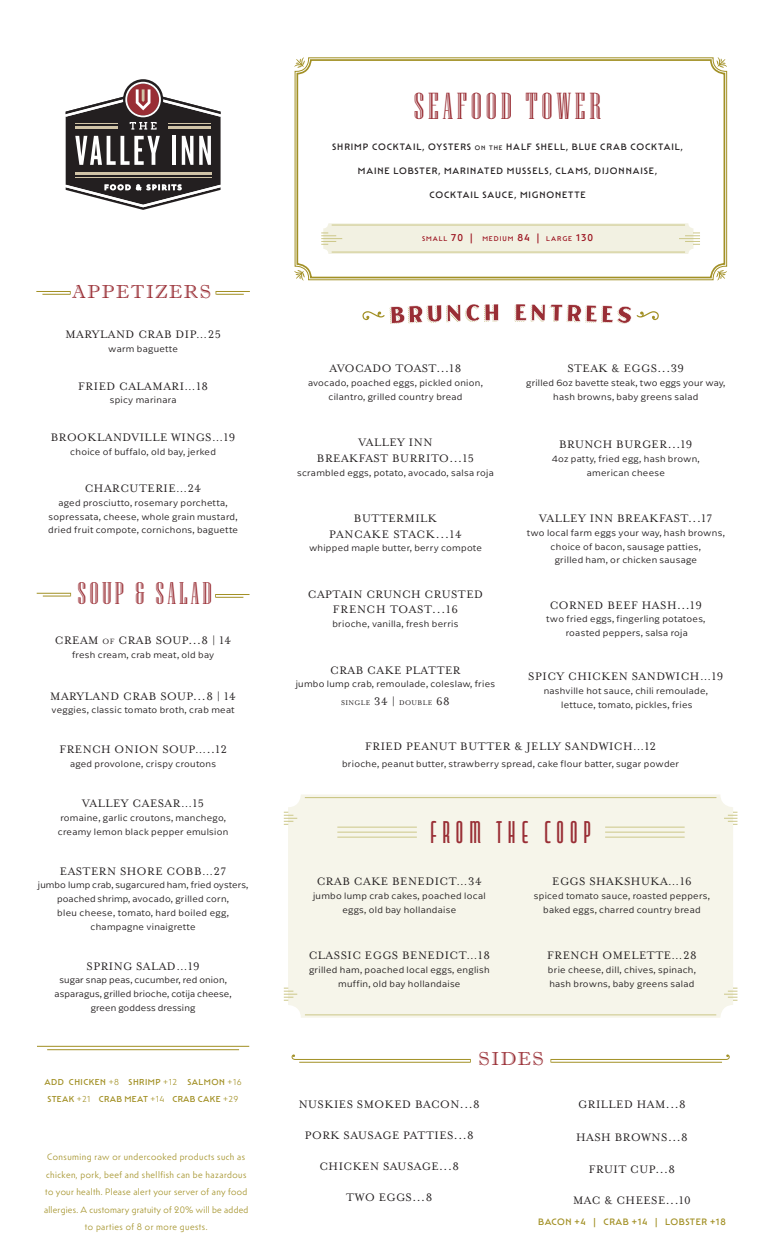
<style>
.page{position:relative;width:765px;height:1260px;background:#fff}
.page>*{position:absolute;margin:0;border:0;box-sizing:border-box;transform-origin:0 0}
.t1{font:37.5px "Niagara Engraved";letter-spacing:.1em;color:#992e35}
.t2{font:31.25px "Niagara Engraved";letter-spacing:.1em;color:#992e35}
.t3{font:27.38px "Capitol Medium Capitals";letter-spacing:.12em;color:#992e35;scale:1.05 1}
.t4{font:18.75px "Imprint MT Shadow";letter-spacing:.08em;color:#992e35}
.t5{font:12.5px "Mrs Eaves Small Caps OT";letter-spacing:.04em;color:#231f20}
.t6{font:12.5px "Mrs Eaves Small Caps OT";letter-spacing:.06em;color:#231f20}
.t7{font:300 9.38px/13.8px "Arpona Sans";letter-spacing:.03em;color:#231f20;text-align:center}
.t8{font:300 9.38px/17.5px "Mendl Sans Dawn";letter-spacing:.05em;color:#a29025;text-align:center}
.t9{font:500 9.38px "Mendl Sans Dusk";letter-spacing:.1em;color:#231f20}
.t10{font:300 9.38px/13.8px "Arpona Sans";letter-spacing:.01em;color:#231f20;text-align:center}
.t11{font:500 9.38px "Mendl Sans Dusk";letter-spacing:.06em;color:#a29025}
.t12{font:500 8.75px "Mendl Sans Dusk";letter-spacing:.055em;color:#a29025}
.t13{font:7.88px "Mrs Eaves Small Caps OT";letter-spacing:.055em;color:#231f20}
.t14{font:500 7px "Mendl Sans Dusk";letter-spacing:.145em;color:#9c1320}
.s1{font-size:8.75px}
.s2{font-weight:300}
.s3{font-size:6.5px}
.s4{font-size:10px}
.s5{font-size:12.5px}
</style>
<div class="page">
<svg style="left:295px;top:57px;width:432px;height:223px"></svg>
<div style="left:296px;top:59px;width:429px;height:219px;border:2px solid #a29025;border-radius:14px"></div>
<svg style="left:294px;top:57px;width:11px;height:11px"></svg>
<svg style="left:716px;top:57px;width:11px;height:11px"></svg>
<svg style="left:716px;top:270px;width:11px;height:11px"></svg>
<svg style="left:294px;top:270px;width:11px;height:11px"></svg>
<div style="left:323px;top:223px;width:370px;height:31px;background:#f2f1e2;border-radius:5px"></div>
<svg style="left:679px;top:233px;width:21px;height:12px"></svg>
<svg style="left:321px;top:233px;width:21px;height:12px"></svg>
<hr style="left:332px;top:225px;width:353px;height:1px;background:#ccc788">
<hr style="left:332px;top:252px;width:353px;height:1px;background:#ccc788">
<div style="left:288px;top:794px;width:445px;height:224px;background:#f6f5ea;border-radius:13px"></div>
<svg style="left:284px;top:812px;width:13px;height:13px"></svg>
<svg style="left:724px;top:988px;width:13px;height:13px"></svg>
<svg style="left:284px;top:988px;width:13px;height:13px"></svg>
<svg style="left:724px;top:812px;width:13px;height:13px"></svg>
<hr style="left:305px;top:797px;width:411px;height:1px;background:#ccc788">
<hr style="left:305px;top:1015px;width:411px;height:1px;background:#ccc788">
<hr style="left:337px;top:827px;width:80px;height:1px;background:#ccc788">
<hr style="left:337px;top:832px;width:80px;height:1px;background:#ccc788">
<hr style="left:337px;top:837px;width:80px;height:1px;background:#ccc788">
<hr style="left:605px;top:827px;width:80px;height:1px;background:#ccc788">
<hr style="left:605px;top:832px;width:80px;height:1px;background:#ccc788">
<hr style="left:605px;top:837px;width:80px;height:1px;background:#ccc788">
<svg style="left:292px;top:1054px;width:179px;height:9px"></svg>
<svg style="left:550px;top:1054px;width:180px;height:9px"></svg>
<svg style="left:36px;top:291px;width:35px;height:4px"></svg>
<svg style="left:216px;top:291px;width:34px;height:4px"></svg>
<svg style="left:391px;top:304px;width:268px;height:20px"></svg>
<svg style="left:362px;top:311px;width:23px;height:9px"></svg>
<svg style="left:123px;top:79px;width:40px;height:40px"></svg>
<svg style="left:66px;top:82px;width:155px;height:128px"></svg>
<svg style="left:37px;top:593px;width:34px;height:4px"></svg>
<svg style="left:215px;top:594px;width:35px;height:4px"></svg>
<hr style="left:47px;top:1049px;width:192px;height:1px;background:#a29025">
<hr style="left:37px;top:1046px;width:212px;height:1px;background:#a29025">
<p class="t4" style="left:72px;top:281px;width:140px">APPETIZERS</p>
<p class="t5" style="left:65px;top:328px;width:157px">MARYLAND CRAB DIP…25</p>
<p class="t7" style="left:108px;top:342px;width:71px">warm baguette</p>
<p class="t5" style="left:78px;top:379px;width:131px">FRIED CALAMARI…18</p>
<p class="t7" style="left:110px;top:393px;width:68px">spicy marinara</p>
<p class="t5" style="left:51px;top:430px;width:186px">BROOKLANDVILLE WINGS…19</p>
<p class="t7" style="left:70px;top:444px;width:147px">choice of buffalo, old bay, jerked</p>
<p class="t5" style="left:85px;top:482px;width:118px">CHARCUTERIE…24</p>
<p class="t7" style="left:48px;top:496px;width:191px">aged prosciutto, rosemary porchetta, sopressata, cheese, whole grain mustard, dried fruit compote, cornichons, baguette</p>
<p class="t2" style="left:78px;top:576px;width:136px">SOUP &amp; SALAD</p>
<p class="t5" style="left:55px;top:633px;width:178px">CREAM <span class="s1">OF</span> CRAB SOUP...8 | 14</p>
<p class="t7" style="left:72px;top:647px;width:144px">fresh cream, crab meat, old bay</p>
<p class="t5" style="left:50px;top:689px;width:187px">MARYLAND CRAB SOUP...8 | 14</p>
<p class="t7" style="left:52px;top:703px;width:185px">veggies, classic tomato broth, crab meat</p>
<p class="t5" style="left:59px;top:743px;width:169px">FRENCH ONION SOUP…..12</p>
<p class="t7" style="left:70px;top:757px;width:148px">aged provolone, crispy croutons</p>
<p class="t5" style="left:82px;top:797px;width:123px">VALLEY CAESAR…15</p>
<p class="t7" style="left:58px;top:811px;width:172px;text-align:left">romaine, garlic croutons, manchego, creamy lemon black pepper emulsion</p>
<p class="t5" style="left:60px;top:864px;width:168px">EASTERN SHORE COBB…27</p>
<p class="t7" style="left:38px;top:878px;width:212px">jumbo lump crab, sugarcured ham, fried oysters, poached shrimp, avocado, grilled corn,<br>bleu cheese, tomato, hard boiled egg, champagne vinaigrette</p>
<p class="t5" style="left:87px;top:959px;width:115px">SPRING SALAD…19</p>
<p class="t10" style="left:55px;top:973px;width:179px">sugar snap peas, cucumber, red onion, asparagus, grilled brioche, cotija cheese, green goddess dressing</p>
<p class="t12" style="left:44px;top:1076px;width:199px">ADD CHICKEN <span class="s2">+8</span> SHRIMP <span class="s2">+12</span> SALMON <span class="s2">+16</span></p>
<p class="t12" style="left:48px;top:1094px;width:192px">STEAK <span class="s2">+21</span> CRAB MEAT <span class="s2">+14</span> CRAB CAKE <span class="s2">+29</span></p>
<p class="t8" style="left:44px;top:1148px;width:206px">Consuming raw or undercooked products such as chicken, pork, beef and shellfish can be hazardous to your health. Please alert your server of any food allergies. A customary gratuity of 20% will be added to parties of 8 or more guests.</p>
<p class="t1" style="left:414px;top:86px;width:189px">SEAFOOD TOWER</p>
<p class="t9" style="left:332px;top:141px;width:352px">SHRIMP COCKTAIL, OYSTERS <span class="s3">ON THE</span> HALF SHELL, BLUE CRAB COCKTAIL,</p>
<p class="t9" style="left:358px;top:165px;width:301px">MAINE LOBSTER, MARINATED MUSSELS, CLAMS, DIJONNAISE,</p>
<p class="t9" style="left:429px;top:189px;width:158px">COCKTAIL SAUCE, MIGNONETTE</p>
<p class="t14" style="left:422px;top:235px;width:173px">SMALL <span class="s4">70 |</span> MEDIUM <span class="s4">84 |</span> LARGE <span class="s4">130</span></p>
<p class="t5" style="left:330px;top:362px;width:133px">AVOCADO TOAST...18</p>
<p class="t7" style="left:308px;top:376px;width:176px">avocado, poached eggs, pickled onion, cilantro, grilled country bread</p>
<p class="t5" style="left:359px;top:436px;width:75px">VALLEY INN</p>
<p class="t5" style="left:317px;top:451px;width:159px">BREAKFAST BURRITO...15</p>
<p class="t7" style="left:297px;top:465px;width:198px">scrambled eggs, potato, avocado, salsa roja</p>
<p class="t5" style="left:354px;top:512px;width:85px">BUTTERMILK</p>
<p class="t6" style="left:329px;top:527px;width:134px">PANCAKE STACK...14</p>
<p class="t7" style="left:309px;top:541px;width:174px">whipped maple butter, berry compote</p>
<p class="t5" style="left:308px;top:587px;width:177px">CAPTAIN CRUNCH CRUSTED</p>
<p class="t6" style="left:333px;top:603px;width:127px">FRENCH TOAST...16</p>
<p class="t7" style="left:332px;top:617px;width:128px">brioche, vanilla, fresh berris</p>
<p class="t5" style="left:330px;top:663px;width:132px">CRAB CAKE PLATTER</p>
<p class="t7" style="left:296px;top:677px;width:201px">jumbo lump crab, remoulade, coleslaw, fries</p>
<p class="t13" style="left:341px;top:698px;width:110px">SINGLE <span class="s5">34 |</span> DOUBLE <span class="s5">68</span></p>
<p class="t5" style="left:567px;top:362px;width:118px">STEAK &amp; EGGS...39</p>
<p class="t7" style="left:526px;top:376px;width:201px">grilled 6oz bavette steak, two eggs your way, hash browns, baby greens salad</p>
<p class="t5" style="left:559px;top:438px;width:135px">BRUNCH BURGER...19</p>
<p class="t7" style="left:552px;top:452px;width:149px">4oz patty, fried egg, hash brown, american cheese</p>
<p class="t5" style="left:539px;top:512px;width:175px">VALLEY INN BREAKFAST...17</p>
<p class="t7" style="left:527px;top:526px;width:200px">two local farm eggs your way, hash browns, choice of bacon, sausage patties,<br>grilled ham, or chicken sausage</p>
<p class="t5" style="left:550px;top:598px;width:154px">CORNED BEEF HASH...19</p>
<p class="t7" style="left:546px;top:612px;width:161px">two fried eggs, fingerling potatoes, roasted peppers, salsa roja</p>
<p class="t5" style="left:528px;top:670px;width:197px">SPICY CHICKEN SANDWICH…19</p>
<p class="t7" style="left:544px;top:684px;width:166px">nashville hot sauce, chili remoulade, lettuce, tomato, pickles, fries</p>
<p class="t5" style="left:365px;top:740px;width:292px">FRIED PEANUT BUTTER &amp; JELLY SANDWICH…12</p>
<p class="t7" style="left:342px;top:756px;width:339px">brioche, peanut butter, strawberry spread, cake flour batter, sugar powder</p>
<p class="t3" style="left:429px;top:814px;width:157px">FROM THE COOP</p>
<p class="t5" style="left:317px;top:875px;width:167px">CRAB CAKE BENEDICT…34</p>
<p class="t7" style="left:313px;top:889px;width:174px">jumbo lump crab cakes, poached local eggs, old bay hollandaise</p>
<p class="t5" style="left:309px;top:949px;width:183px">CLASSIC EGGS BENEDICT…18</p>
<p class="t7" style="left:309px;top:963px;width:182px">grilled ham, poached local eggs, english muffin, old bay hollandaise</p>
<p class="t5" style="left:552px;top:875px;width:141px">EGGS SHAKSHUKA…16</p>
<p class="t7" style="left:534px;top:889px;width:178px">spiced tomato sauce, roasted peppers, baked eggs, charred country bread</p>
<p class="t5" style="left:547px;top:949px;width:151px">FRENCH OMELETTE…28</p>
<p class="t7" style="left:548px;top:963px;width:150px;text-align:left">brie cheese, dill, chives, spinach, hash browns, baby greens salad</p>
<p class="t4" style="left:479px;top:1048px;width:67px">SIDES</p>
<p class="t5" style="left:299px;top:1097px;width:182px">NUSKIES SMOKED BACON...8</p>
<p class="t5" style="left:305px;top:1128px;width:171px">PORK SAUSAGE PATTIES...8</p>
<p class="t5" style="left:320px;top:1160px;width:141px">CHICKEN SAUSAGE...8</p>
<p class="t5" style="left:346px;top:1191px;width:88px">TWO EGGS...8</p>
<p class="t5" style="left:578px;top:1097px;width:109px">GRILLED HAM...8</p>
<p class="t5" style="left:576px;top:1131px;width:113px">HASH BROWNS...8</p>
<p class="t5" style="left:589px;top:1162px;width:88px">FRUIT CUP...8</p>
<p class="t5" style="left:573px;top:1193px;width:119px">MAC &amp; CHEESE...10</p>
<p class="t11" style="left:538px;top:1216px;width:189px">BACON +4 | CRAB +14 | LOBSTER +18</p>
</div>
